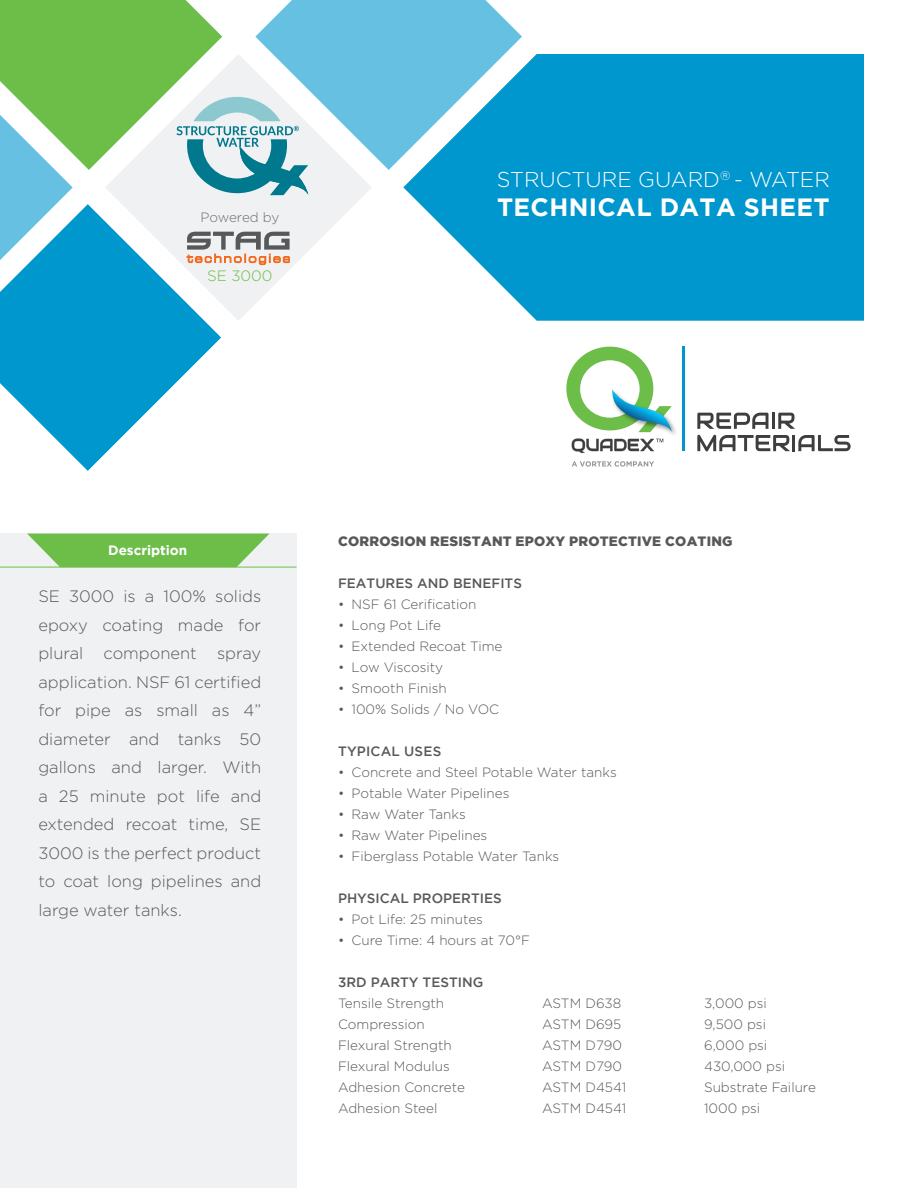
<style>
.page{position:relative;width:918px;height:1188px;background:#fff}
.page>*{position:absolute;margin:0;border:0;box-sizing:border-box;transform-origin:0 0}
.t1{font:700 24.9px "Gotham";letter-spacing:.015em;color:#fff}
.t2{font:300 21.45px "Gotham";color:#fff}
.t3{font:300 16.5px/28.5px "Gotham";color:#57585a;text-align:justify}
.t4{font:300 15px "Gotham";color:#6dbe49}
.t5{font:300 13.5px "Gotham";color:#57585a}
.t6{font:500 13.5px "Gotham";color:#57585a}
.t7{font:900 13.5px "Gotham";letter-spacing:.015em;color:#57585a}
.t8{font:700 13.5px "Gotham";color:#fff}
.t9{font:300 13.5px "Gotham";letter-spacing:-.025em;color:#6c6d70}
</style>
<div class="page">
<img style="left:596px;top:362px;width:87px;height:89px">
<svg style="left:566px;top:347px;width:106px;height:85px"></svg>
<hr style="left:683px;top:346px;width:2px;height:105px;background:#0096ce">
<svg style="left:697px;top:413px;width:71px;height:16px"></svg>
<hr style="left:772px;top:413px;width:3px;height:16px;background:#3e3e3f">
<svg style="left:778px;top:413px;width:17px;height:16px"></svg>
<svg style="left:697px;top:435px;width:93px;height:16px"></svg>
<hr style="left:792px;top:435px;width:3px;height:16px;background:#3e3e3f">
<svg style="left:798px;top:435px;width:53px;height:16px"></svg>
<svg style="left:572px;top:439px;width:91px;height:14px"></svg>
<svg style="left:572px;top:461px;width:82px;height:6px"></svg>
<svg style="left:308px;top:170px;width:63px;height:81px;fill:#f0f1f2"></svg>
<svg style="left:0;top:321px;width:221px;height:150px;fill:#0096ce"></svg>
<svg style="left:403px;top:54px;width:461px;height:267px;background:#169fd2"></svg>
<svg style="left:308px;top:1px;width:214px;height:169px;fill:#66c0e1"></svg>
<div style="left:0;top:534px;width:297px;height:654px;background:#f0f1f2"></div>
<svg style="left:27px;top:534px;width:243px;height:33px;background:#7ec460"></svg>
<hr style="left:0;top:567px;width:297px;height:1px;background:#6dbe49">
<svg style="left:0;top:0;width:308px;height:321px"></svg>
<p class="t9" style="left:201px;top:210px;width:80px">Powered by</p>
<p class="t4" style="left:207px;top:268px;width:67px">SE 3000</p>
<p class="t2" style="left:497px;top:168px;width:335px">STRUCTURE GUARD<sup>®</sup> - WATER</p>
<p class="t1" style="left:497px;top:193px;width:334px">TECHNICAL DATA SHEET</p>
<p class="t8" style="left:108px;top:543px;width:81px">Description</p>
<p class="t3" style="left:38px;top:582px;width:224px">SE 3000 is a 100% solids epoxy coating made for plural component spray application. NSF 61 certified for pipe as small as 4” diameter and tanks 50 gallons and larger. With a 25 minute pot life and extended recoat time, SE 3000 is the perfect product to coat long pipelines and large water tanks.</p>
<p class="t7" style="left:338px;top:533px;width:396px">CORROSION RESISTANT EPOXY PROTECTIVE COATING</p>
<p class="t6" style="left:338px;top:575px;width:185px">FEATURES AND BENEFITS</p>
<p class="t5" style="left:338px;top:597px;width:140px">• NSF 61 Cerification</p>
<p class="t5" style="left:338px;top:618px;width:104px">• Long Pot Life</p>
<p class="t5" style="left:338px;top:639px;width:166px">• Extended Recoat Time</p>
<p class="t5" style="left:338px;top:660px;width:107px">• Low Viscosity</p>
<p class="t5" style="left:338px;top:681px;width:110px">• Smooth Finish</p>
<p class="t5" style="left:338px;top:702px;width:163px">• 100% Solids / No VOC</p>
<p class="t6" style="left:338px;top:743px;width:105px">TYPICAL USES</p>
<p class="t5" style="left:338px;top:765px;width:280px">• Concrete and Steel Potable Water tanks</p>
<p class="t5" style="left:338px;top:786px;width:173px">• Potable Water Pipelines</p>
<p class="t5" style="left:338px;top:807px;width:129px">• Raw Water Tanks</p>
<p class="t5" style="left:338px;top:828px;width:151px">• Raw Water Pipelines</p>
<p class="t5" style="left:338px;top:849px;width:223px">• Fiberglass Potable Water Tanks</p>
<p class="t6" style="left:338px;top:890px;width:165px">PHYSICAL PROPERTIES</p>
<p class="t5" style="left:338px;top:912px;width:146px">• Pot Life: 25 minutes</p>
<p class="t5" style="left:338px;top:933px;width:193px">• Cure Time: 4 hours at 70°F</p>
<p class="t6" style="left:338px;top:974px;width:147px">3RD PARTY TESTING</p>
<p class="t5" style="left:338px;top:996px;width:108px">Tensile Strength</p>
<p class="t5" style="left:542px;top:996px;width:81px">ASTM D638</p>
<p class="t5" style="left:704px;top:996px;width:64px">3,000 psi</p>
<p class="t5" style="left:338px;top:1017px;width:88px">Compression</p>
<p class="t5" style="left:542px;top:1017px;width:81px">ASTM D695</p>
<p class="t5" style="left:704px;top:1017px;width:64px">9,500 psi</p>
<p class="t5" style="left:338px;top:1038px;width:115px">Flexural Strength</p>
<p class="t5" style="left:542px;top:1038px;width:81px">ASTM D790</p>
<p class="t5" style="left:704px;top:1038px;width:65px">6,000 psi</p>
<p class="t5" style="left:338px;top:1059px;width:113px">Flexural Modulus</p>
<p class="t5" style="left:542px;top:1059px;width:81px">ASTM D790</p>
<p class="t5" style="left:704px;top:1059px;width:83px">430,000 psi</p>
<p class="t5" style="left:338px;top:1080px;width:128px">Adhesion Concrete</p>
<p class="t5" style="left:542px;top:1080px;width:86px">ASTM D4541</p>
<p class="t5" style="left:704px;top:1080px;width:113px">Substrate Failure</p>
<p class="t5" style="left:338px;top:1101px;width:101px">Adhesion Steel</p>
<p class="t5" style="left:542px;top:1101px;width:86px">ASTM D4541</p>
<p class="t5" style="left:704px;top:1101px;width:58px">1000 psi</p>
</div>
